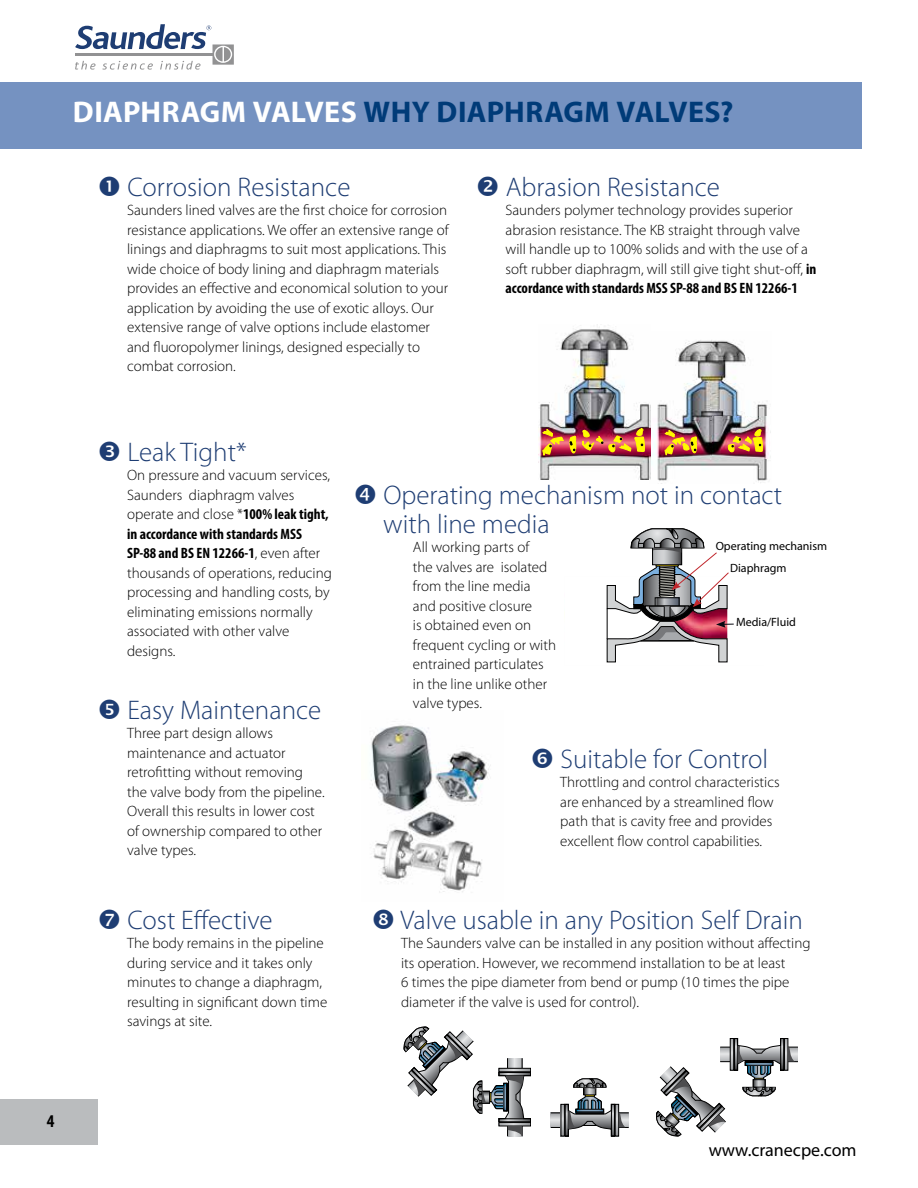
<style>
.page{position:relative;width:918px;height:1188px;background:#fff}
.page>*{position:absolute;margin:0;border:0;box-sizing:border-box;transform-origin:0 0}
.t1{font:700 30px "Myriad Pro";letter-spacing:.01em;color:#003b78}
.t2{font:300 27px/28.5px "Myriad Pro";color:#1e3d73}
.t3{font:18px "Myriad";color:#000}
.t4{font:700 condensed 18px "Myriad Pro";color:#000}
.t5{font:300 15px/19.5px "Myriad Pro";color:#000}
.t6{font:12px/22px "Myriad";color:#000}
.s1{color:#fff}
.s2{font-weight:700;font-stretch:condensed}
</style>
<div class="page">
<div style="left:0;top:1100px;width:97px;height:45px;background:#babcbe"></div>
<svg style="left:75px;top:24px;width:159px;height:46px"></svg>
<div style="left:0;top:83px;width:862px;height:66px;background:#7592c1"></div>
<img style="left:371px;top:725px;width:120px;height:168px">
<img style="left:650px;top:340px;width:118px;height:143px">
<img style="left:713px;top:416px;width:58px;height:43px">
<svg style="left:727px;top:428px;width:36px;height:36px"></svg>
<svg style="left:664px;top:429px;width:33px;height:28px"></svg>
<img style="left:538px;top:324px;width:112px;height:155px">
<img style="left:541px;top:427px;width:104px;height:30px">
<svg style="left:722px;top:1049px;width:8px;height:11px"></svg>
<div style="left:720px;top:1047px;width:14px;height:15px;border:1px solid #000"></div>
<div style="left:730px;top:1038px;width:4px;height:32px;border:1px solid #000"></div>
<svg style="left:734px;top:1038px;width:61px;height:58px"></svg>
<svg style="left:404px;top:1027px;width:127px;height:109px"></svg>
<svg style="left:625px;top:1115px;width:2px;height:11px"></svg>
<svg style="left:553px;top:1115px;width:8px;height:11px"></svg>
<div style="left:561px;top:1104px;width:4px;height:32px;border:1px solid #000"></div>
<svg style="left:565px;top:1078px;width:60px;height:58px"></svg>
<svg style="left:656px;top:1067px;width:70px;height:69px"></svg>
<svg style="left:606px;top:528px;width:128px;height:135px"></svg>
<h1 class="t1" style="left:73px;top:93px;width:662px"><span class="s1">DIAPHRAGM VALVES</span> WHY DIAPHRAGM VALVES?</h1>
<h2 class="t2" style="left:127px;top:173px;width:225px">Corrosion Resistance</h2>
<p class="t5" style="left:127px;top:201px;width:323px">Saunders lined valves are the first choice for corrosion resistance applications. We offer an extensive range of linings and diaphragms to suit most applications. This wide choice of body lining and diaphragm materials provides an effective and economical solution to your application by avoiding the use of exotic alloys. Our extensive range of valve options include elastomer and fluoropolymer linings, designed especially to combat corrosion.</p>
<h2 class="t2" style="left:506px;top:173px;width:216px">Abrasion Resistance</h2>
<p class="t5" style="left:506px;top:201px;width:312px">Saunders polymer technology provides superior abrasion resistance. The KB straight through valve will handle up to 100% solids and with the use of a soft rubber diaphragm, will still give tight shut-off, <span class="s2">in accordance with standards MSS SP-88 and BS EN 12266-1</span></p>
<h2 class="t2" style="left:127px;top:437px;width:121px">Leak Tight*</h2>
<p class="t5" style="left:127px;top:465px;width:206px">On pressure and vacuum services,<br>Saunders diaphragm valves operate and close *<span class="s2">100% leak tight, in accordance with standards MSS<br>SP-88 and BS EN 12266-1</span>, even after thousands of operations, reducing processing and handling costs, by eliminating emissions normally associated with other valve designs.</p>
<h2 class="t2" style="left:127px;top:695px;width:195px">Easy Maintenance</h2>
<p class="t5" style="left:127px;top:724px;width:199px">Three part design allows maintenance and actuator retrofitting without removing the valve body from the pipeline.<br>Overall this results in lower cost of ownership compared to other valve types.</p>
<h2 class="t2" style="left:127px;top:905px;width:147px">Cost Effective</h2>
<p class="t5" style="left:127px;top:933px;width:202px">The body remains in the pipeline during service and it takes only minutes to change a diaphragm, resulting in significant down time savings at site.</p>
<h2 class="t2" style="left:383px;top:481px;width:401px">Operating mechanism not in contact with line media</h2>
<p class="t5" style="left:413px;top:537px;width:145px">All working parts of<br>the valves are isolated from the line media and positive closure<br>is obtained even on frequent cycling or with entrained particulates in the line unlike other valve types.</p>
<p class="t6" style="left:730px;top:535px;width:99px;text-indent:-14px">Operating mechanism<br>Diaphragm</p>
<p class="t6" style="left:736px;top:612px;width:61px">Media/Fluid</p>
<h2 class="t2" style="left:561px;top:744px;width:209px">Suitable for Control</h2>
<p class="t5" style="left:560px;top:773px;width:221px">Throttling and control characteristics are enhanced by a streamlined flow path that is cavity free and provides excellent flow control capabilities.</p>
<h2 class="t2" style="left:400px;top:905px;width:404px">Valve usable in any Position Self Drain</h2>
<p class="t5" style="left:401px;top:933px;width:411px">The Saunders valve can be installed in any position without affecting its operation. However, we recommend installation to be at least<br>6 times the pipe diameter from bend or pump (10 times the pipe diameter if the valve is used for control).</p>
<p class="t4" style="left:47px;top:1110px;width:9px">4</p>
<p class="t3" style="left:709px;top:1141px;width:149px">www.cranecpe.com</p>
</div>
